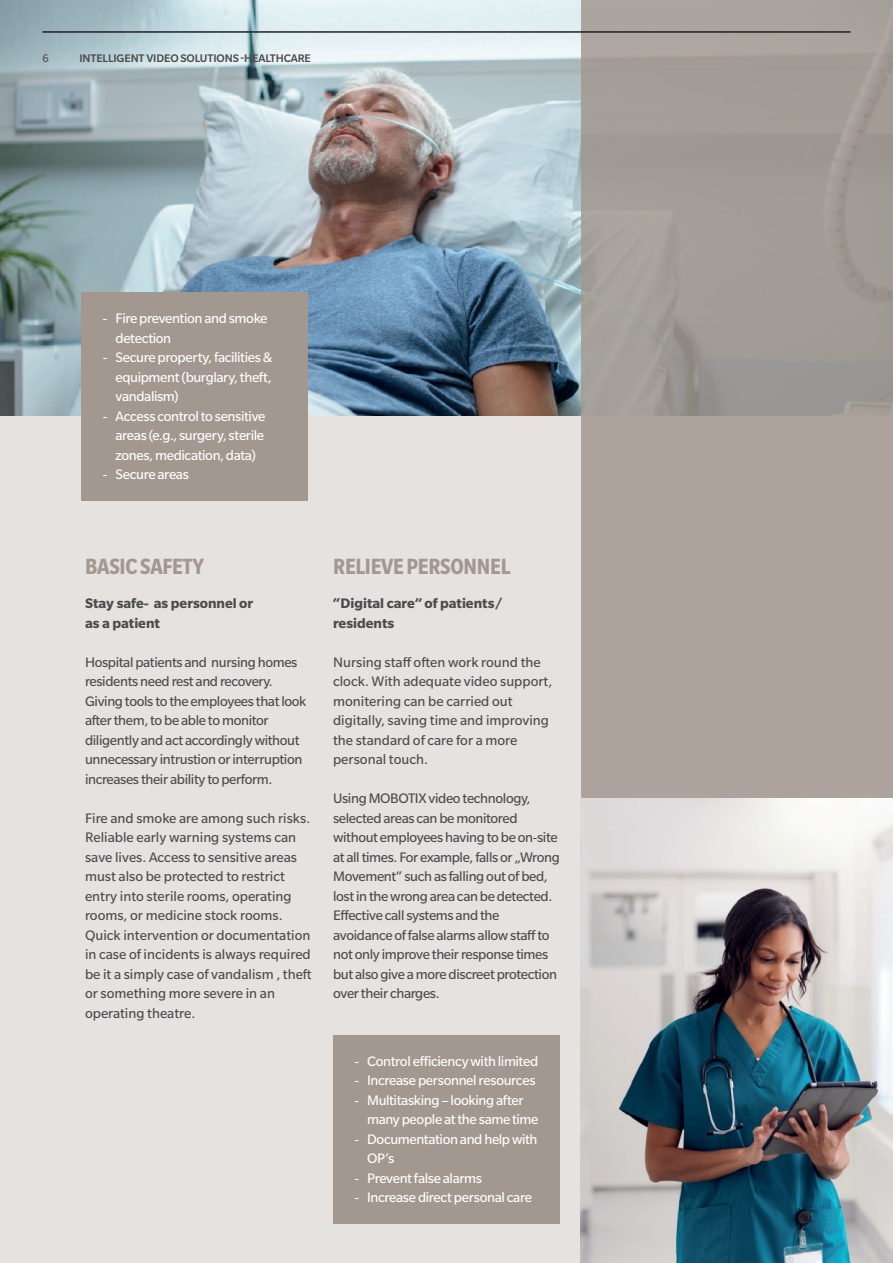
<style>
.page{position:relative;width:893px;height:1263px;background:#e5e2e0}
.page>*{position:absolute;margin:0;border:0;box-sizing:border-box;transform-origin:0 0}
.t1{font:700 condensed 24px "Slate Pro";letter-spacing:-.01em;color:#a39890}
.t2{font:15px/19.5px "Slate Pro";letter-spacing:-.025em;color:#4b4c4d}
.t3{font:15px/19.5px "Slate Pro";color:#4b4c4d}
.t4{font:15px/19.5px "Slate Pro";letter-spacing:-.025em;color:#fff}
.t5{font:700 15px/19.5px "Slate Pro";color:#4b4c4d}
.t6{font:500 12px "Slate Pro";letter-spacing:-.01em;color:#4b4c4d}
.t7{font:12px "Slate Pro";color:#4b4c4d}
</style>
<div class="page">
<img style="left:0;top:0;width:581px;height:415px">
<svg style="left:581px;top:0;width:312px;height:799px;background:#a79f99"></svg>
<div style="left:81px;top:292px;width:227px;height:209px;background:#a39890"></div>
<div style="left:333px;top:1034px;width:227px;height:189px;background:#a39890"></div>
<img style="left:581px;top:799px;width:312px;height:464px">
<hr style="left:43px;top:32px;width:807px;height:1px;background:#231f20">
<p class="t7" style="left:43px;top:52px;width:8px">6</p>
<p class="t6" style="left:79px;top:52px;width:233px">INTELLIGENT VIDEO SOLUTIONS -HEALTHCARE</p>
<p class="t4" style="left:116px;top:309px;width:154px;text-indent:-13px">- Fire prevention and smoke detection</p>
<p class="t4" style="left:116px;top:348px;width:159px;text-align:justify;text-indent:-13px">- Secure property, facilities &amp; equipment (burglary, theft, vandalism)</p>
<p class="t4" style="left:116px;top:406px;width:151px;text-align:justify;text-indent:-13px">- Access control to sensitive areas (e.g., surgery, sterile zones, medication, data)</p>
<p class="t4" style="left:103px;top:465px;width:88px">- Secure areas</p>
<h1 class="t1" style="left:85px;top:553px;width:120px">BASIC SAFETY</h1>
<p class="t5" style="left:85px;top:593px;width:170px">Stay safe- as personnel or as a patient</p>
<p class="t2" style="left:85px;top:652px;width:223px">Hospital patients and nursing homes residents need rest and recovery.<br>Giving tools to the employees that look after them, to be able to monitor diligently and act accordingly without unnecessary intrustion or interruption increases their ability to perform.</p>
<p class="t3" style="left:85px;top:808px;width:228px">Fire and smoke are among such risks.<br>Reliable early warning systems can save lives. Access to sensitive areas must also be protected to restrict entry into sterile rooms, operating rooms, or medicine stock rooms.<br>Quick intervention or documentation in case of incidents is always required be it a simply case of vandalism , theft or something more severe in an operating theatre.</p>
<h1 class="t1" style="left:333px;top:553px;width:179px">RELIEVE PERSONNEL</h1>
<p class="t5" style="left:333px;top:593px;width:171px">“Digital care” of patients/ residents</p>
<p class="t3" style="left:333px;top:652px;width:221px">Nursing staff often work round the clock. With adequate video support, monitering can be carried out digitally, saving time and improving the standard of care for a more personal touch.</p>
<p class="t2" style="left:333px;top:789px;width:228px">Using MOBOTIX video technology, selected areas can be monitored without employees having to be on-site at all times. For example, falls or „Wrong Movement“ such as falling out of bed, lost in the wrong area can be detected.<br>Effective call systems and the avoidance of false alarms allow staff to not only improve their response times but also give a more discreet protection over their charges.</p>
<p class="t4" style="left:354px;top:1051px;width:185px">- Control efficiency with limited</p>
<p class="t4" style="left:354px;top:1070px;width:183px">- Increase personnel resources</p>
<p class="t4" style="left:367px;top:1090px;width:173px;text-indent:-13px">- Multitasking – looking after many people at the same time</p>
<p class="t4" style="left:367px;top:1129px;width:172px;text-indent:-13px">- Documentation and help with<br>OP‘s</p>
<p class="t4" style="left:354px;top:1168px;width:129px">- Prevent false alarms</p>
<p class="t4" style="left:354px;top:1187px;width:179px">- Increase direct personal care</p>
</div>
